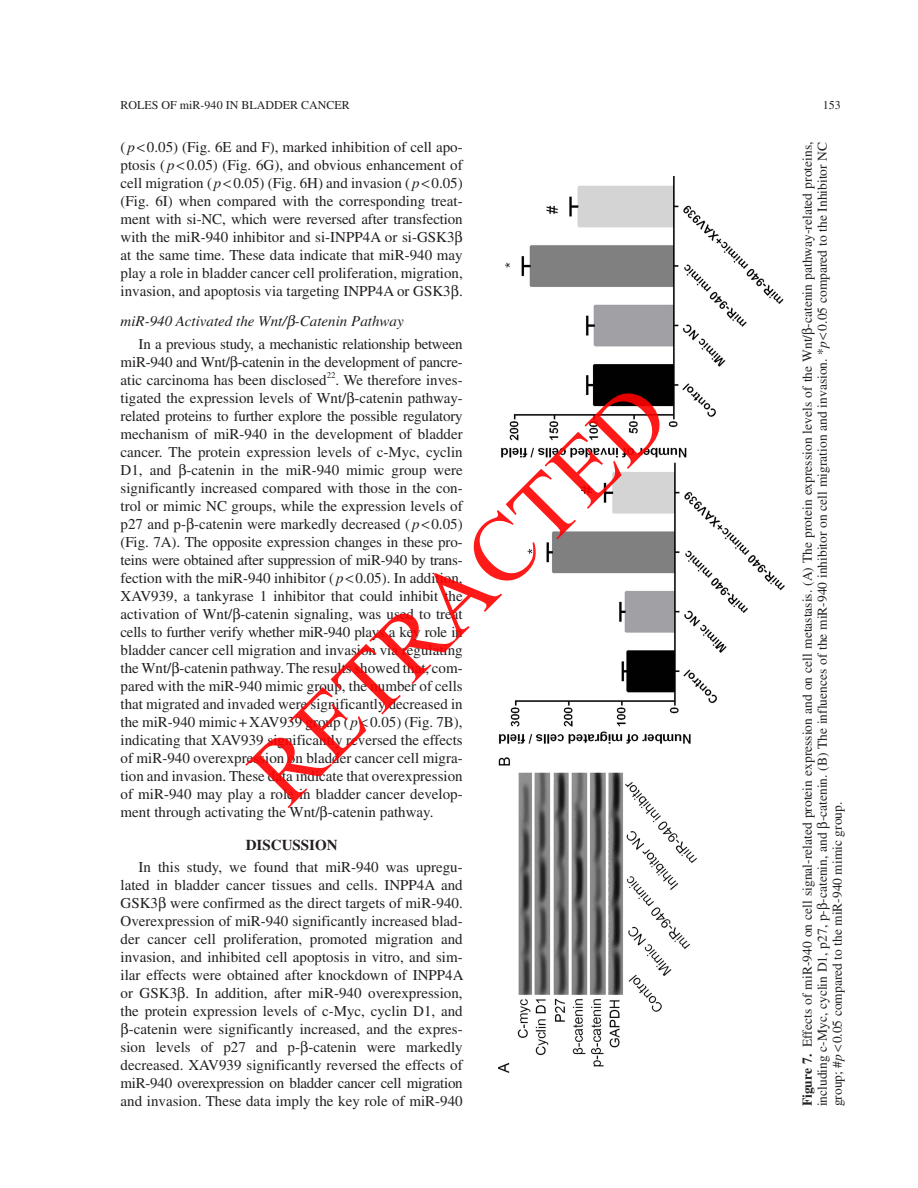
<style>
.page{position:relative;width:918px;height:1188px;background:#fff}
.page>*{position:absolute;margin:0;border:0;box-sizing:border-box;transform-origin:0 0}
.t1{font:92.85px "Times New Roman";color:rgb(255 0 0/.9)}
.t2{font:15px/18px "Times";color:#231f20}
.t3{font:italic 15px "Times";color:#231f20}
.t4{font:700 15px "Times";color:#231f20}
.t5{font:13.5px/15px "Times";color:#231f20;text-align:justify}
.t6{font:12px "Times";color:#231f20}
.s1{font-style:italic}
.s2{font-weight:700}
</style>
<div class="page">
<img style="left:499px;top:176px;width:286px;height:896px">
<p class="t6" style="left:121px;top:98px;width:231px">ROLES OF miR-940 IN BLADDER CANCER</p>
<p class="t6" style="left:823px;top:98px;width:19px">153</p>
<p class="t2" style="left:121px;top:138px;width:344px">( <span class="s1">p</span> 0.05) (Fig. 6E and F), marked inhibition of cell apo&shy;ptosis (<span class="s1">p</span> 0.05) (Fig. 6G), and obvious enhancement of cell migration (<span class="s1">p</span> 0.05) (Fig. 6H) and invasion (<span class="s1">p</span> 0.05) (Fig. 6I) when compared with the corresponding treat&shy;ment with si-NC, which were reversed after transfection with the miR-940 inhibitor and si-INPP4A or si-GSK3 at the same time. These data indicate that miR-940 may play a role in bladder cancer cell proliferation, migration, invasion, and apoptosis via targeting INPP4A or GSK3 .</p>
<p class="t3" style="left:121px;top:313px;width:284px">miR-940 Activated the Wnt/ -Catenin Pathway</p>
<p class="t2" style="left:121px;top:334px;width:344px;text-align:justify;text-indent:18px">In a previous study, a mechanistic relationship between miR-940 and Wnt/ -catenin in the development of pancre&shy;atic carcinoma has been disclosed<sup>22</sup>. We therefore inves&shy;tigated the expression levels of Wnt/ -catenin pathway&shy;related proteins to further explore the possible regulatory mechanism of miR-940 in the development of bladder cancer. The protein expression levels of c-Myc, cyclin D1, and -catenin in the miR-940 mimic group were significantly increased compared with those in the con&shy;trol or mimic NC groups, while the expression levels of p27 and p- -catenin were markedly decreased (<span class="s1">p</span> 0.05) (Fig. 7A). The opposite expression changes in these pro&shy;teins were obtained after suppression of miR-940 by trans&shy;fection with the miR-940 inhibitor (<span class="s1">p</span> 0.05). In addition, XAV939, a tankyrase 1 inhibitor that could inhibit the activation of Wnt/ -catenin signaling, was used to treat cells to further verify whether miR-940 plays a key role in bladder cancer cell migration and invasion via regulating the Wnt/ -catenin pathway. The results showed that, com&shy;pared with the miR-940 mimic group, the number of cells that migrated and invaded were significantly decreased in the miR-940 mimic + XAV939 group (<span class="s1">p</span> 0.05) (Fig. 7B), indicating that XAV939 significantly reversed the effects of miR-940 overexpression on bladder cancer cell migra&shy;tion and invasion. These data indicate that overexpression of miR-940 may play a role in bladder cancer develop&shy;ment through activating the Wnt/ -catenin pathway.</p>
<p class="t4" style="left:246px;top:835px;width:93px">DISCUSSION</p>
<p class="t2" style="left:121px;top:858px;width:344px;text-align:right">In this study, we found that miR-940 was upregu&shy;lated in bladder cancer tissues and cells. INPP4A and GSK3 were confirmed as the direct targets of miR-940.<br>Overexpression of miR-940 significantly increased blad&shy;der cancer cell proliferation, promoted migration and invasion, and inhibited cell apoptosis in vitro, and sim&shy;ilar effects were obtained after knockdown of INPP4A or GSK3 . In addition, after miR-940 over expression, the protein expression levels of c-Myc, cyclin D1, and -catenin were significantly increased, and the expres&shy;sion levels of p27 and p- -catenin were markedly decreased. XAV939 significantly reversed the effects of miR-940 overexpression on bladder cancer cell migration and invasion. These data imply the key role of miR-940</p>
<p class="t5" style="left:799px;top:1106px;width:966px;rotate:-90deg"><span class="s2">Figure 7.</span> Effects of miR-940 on cell signal-related protein expression and on cell metastasis. (A) The protein expression levels of the Wnt/ -catenin pathway-related proteins, including c-Myc, cyclin D1, p27, p- -catenin, and -catenin. (B) The influences of the miR-940 inhibitor on cell migration and invasion. *<span class="s1">p</span> 0.05 compared to the Inhibitor NC group; #<span class="s1">p</span> 0.05 compared to the miR-940 mimic group.</p>
<h1 class="t1" style="left:219px;top:741px;width:548px;rotate:-45deg">RETRACTED</h1>
</div>
